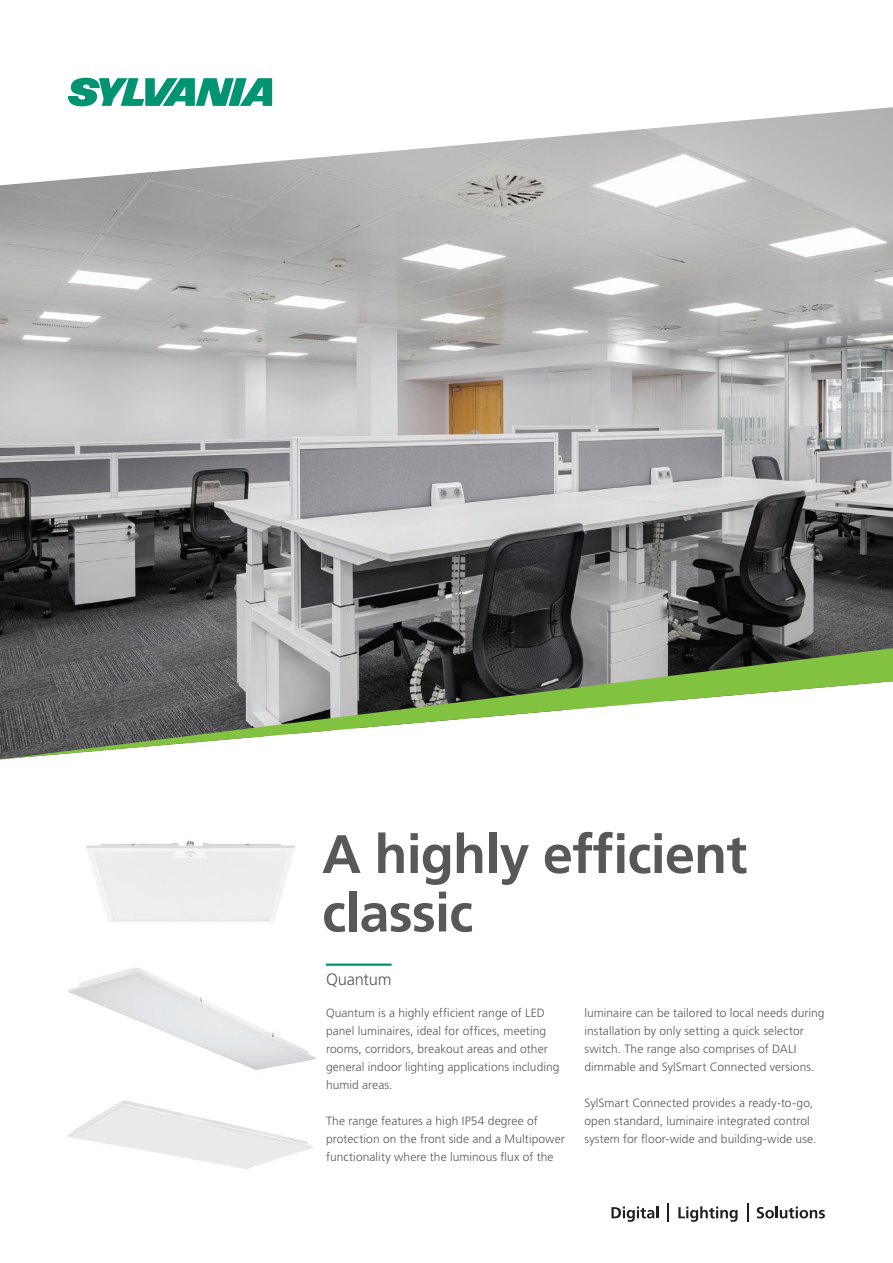
<style>
.page{position:relative;width:893px;height:1263px;background:#fff}
.page>*{position:absolute;margin:0;border:0;box-sizing:border-box;transform-origin:0 0}
.t1{font:700 54px/58.5px "Frutiger LT Std";letter-spacing:-.015em;color:#57585a}
.t2{font:300 16.5px "Frutiger LT Std";letter-spacing:-.015em;color:#57585a}
.t3{font:300 12px/18px "Frutiger LT Std";letter-spacing:.005em;color:#57585a}
</style>
<div class="page">
<svg style="left:68px;top:78px;width:204px;height:28px"></svg>
<svg style="left:668px;top:1203px;width:1px;height:19px"></svg>
<svg style="left:747px;top:1203px;width:1px;height:19px"></svg>
<svg style="left:611px;top:1206px;width:47px;height:16px"></svg>
<svg style="left:678px;top:1206px;width:60px;height:16px"></svg>
<svg style="left:757px;top:1206px;width:68px;height:12px"></svg>
<hr style="left:326px;top:963px;width:66px;height:3px;background:#009472">
<img style="left:68px;top:967px;width:248px;height:103px">
<img style="left:0;top:107px;width:893px;height:541px">
<svg style="left:0;top:648px;width:893px;height:111px"></svg>
<h1 class="t1" style="left:322px;top:825px;width:427px">A highly efficient classic</h1>
<h2 class="t2" style="left:326px;top:970px;width:67px">Quantum</h2>
<p class="t3" style="left:326px;top:1004px;width:235px">Quantum is a highly efficient range of LED panel luminaires, ideal for offices, meeting rooms, corridors, breakout areas and other general indoor lighting applications including humid areas.</p>
<p class="t3" style="left:326px;top:1112px;width:240px">The range features a high IP54 degree of protection on the front side and a Multipower functionality where the luminous flux of the</p>
<p class="t3" style="left:584px;top:1004px;width:242px">luminaire can be tailored to local needs during installation by only setting a quick selector switch. The range also comprises of DALI dimmable and SylSmart Connected versions.</p>
<p class="t3" style="left:584px;top:1094px;width:233px">SylSmart Connected provides a ready-to-go, open standard, luminaire integrated control system for floor-wide and building-wide use.</p>
</div>
